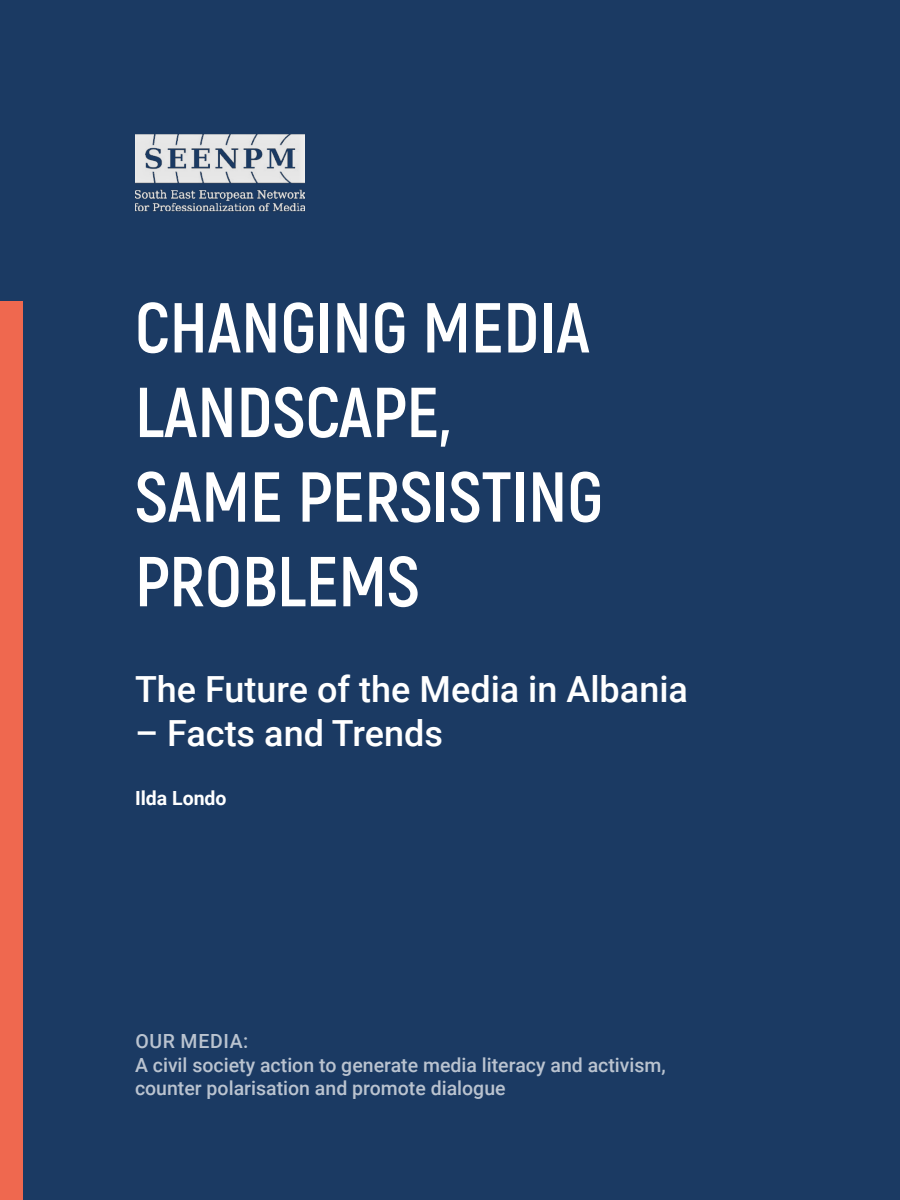
<style>
.page{position:relative;width:900px;height:1200px;background:#1b3a63}
.page>*{position:absolute;margin:0;border:0;box-sizing:border-box;transform-origin:0 0}
.book_title{font:700 70.5px "Akrobat";color:#fff}
.subtitle{font:500 36px "Roboto";color:#fff}
.t1{font:500 19.5px/23.4px "Roboto";color:#fff}
.author{font:700 19.5px "Roboto";color:#fff}
</style>
<div class="page">
<img style="left:135px;top:134px;width:170px;height:78px">
<div style="left:0;top:301px;width:22px;height:899px;background:#ef684f"></div>
<p class="book_title" style="left:135px;top:284px;width:456px">CHANGING MEDIA</p>
<p class="book_title" style="left:135px;top:369px;width:317px">LANDSCAPE,</p>
<p class="book_title" style="left:135px;top:453px;width:469px">SAME PERSISTING</p>
<p class="book_title" style="left:135px;top:538px;width:286px">PROBLEMS</p>
<p class="subtitle" style="left:135px;top:664px;width:555px">The Future of the Media in Albania</p>
<p class="subtitle" style="left:135px;top:707px;width:310px">– Facts and Trends</p>
<p class="author" style="left:135px;top:785px;width:93px">Ilda Londo</p>
<p class="t1" style="left:135px;top:1029px;width:532px">OUR MEDIA:<br>A civil society action to generate media literacy and activism, counter polarisation and promote dialogue</p>
</div>
